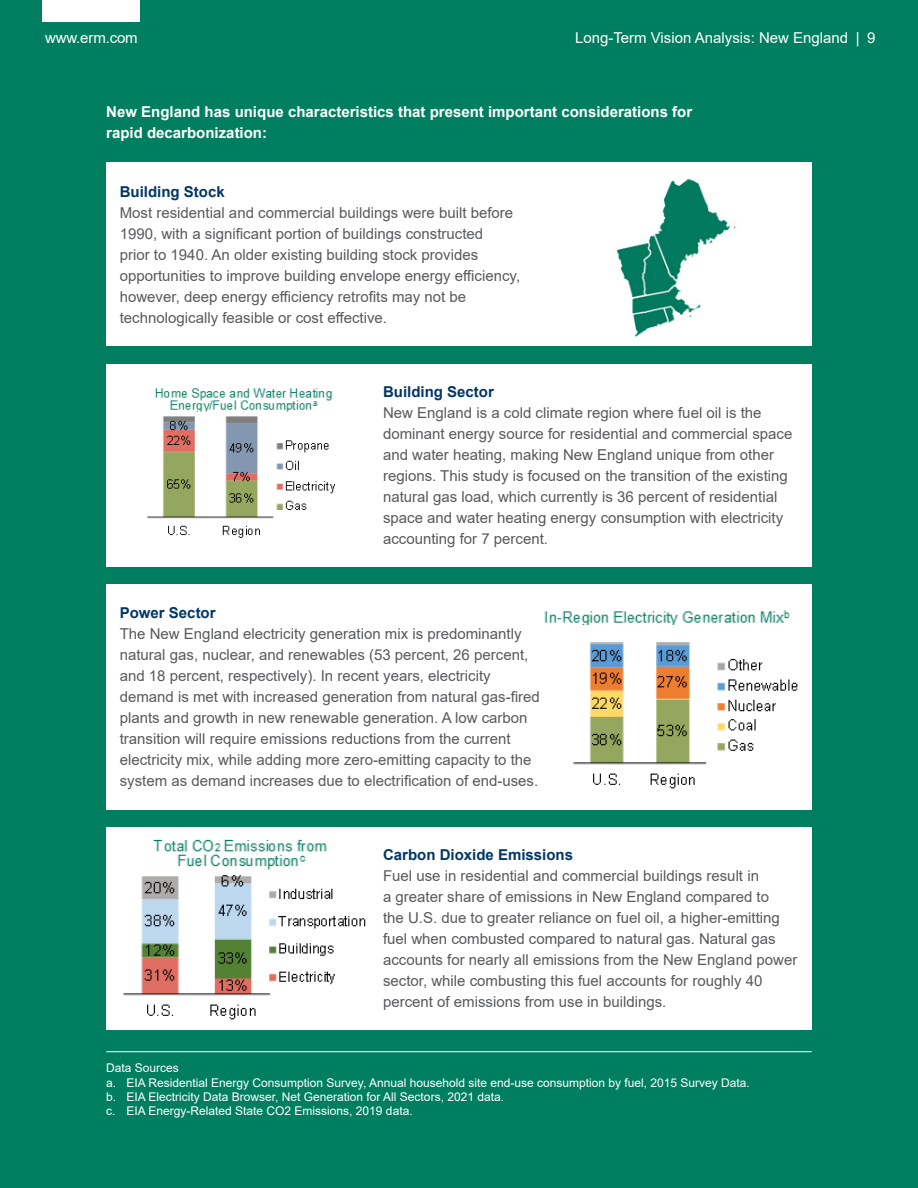
<style>
.page{position:relative;width:918px;height:1188px;background:#007f60}
.page>*{position:absolute;margin:0;border:0;box-sizing:border-box;transform-origin:0 0}
.Text{font:15px/21px "Arial";color:#58595b}
._03-Heading_2{font:700 15px/21px "Arial";color:#fff}
._03-Heading_2-2{font:700 15px "Arial";color:#003667}
.t1{font:15px "Arial";color:#fff}
._00-Strapline{font:12px "Arial";color:#fff}
</style>
<div class="page">
<div style="left:43px;top:0;width:97px;height:21px;background:#fff"></div>
<div style="left:106px;top:163px;width:706px;height:183px;background:#fff"></div>
<div style="left:106px;top:364px;width:706px;height:202px;background:#fff"></div>
<div style="left:106px;top:584px;width:706px;height:226px;background:#fff"></div>
<div style="left:106px;top:827px;width:706px;height:203px;background:#fff"></div>
<hr style="left:106px;top:1051px;width:706px;height:1px;background:#fff">
<img style="left:123px;top:839px;width:243px;height:181px">
<img style="left:544px;top:610px;width:254px;height:179px">
<img style="left:146px;top:388px;width:189px;height:150px">
<img style="left:616px;top:178px;width:120px;height:159px">
<p class="t1" style="left:45px;top:27px;width:94px">www.erm.com</p>
<p class="t1" style="left:575px;top:27px;width:302px">Long-Term Vision Analysis: New England | 9</p>
<h2 class="_03-Heading_2" style="left:106px;top:102px;width:587px">New England has unique characteristics that present important considerations for rapid decarbonization:</h2>
<h2 class="_03-Heading_2-2" style="left:120px;top:181px;width:107px">Building Stock</h2>
<p class="Text" style="left:120px;top:202px;width:402px">Most residential and commercial buildings were built before 1990, with a significant portion of buildings constructed<br>prior to 1940. An older existing building stock provides opportunities to improve building envelope energy efficiency, however, deep energy efficiency retrofits may not be technologically feasible or cost effective.</p>
<h2 class="_03-Heading_2-2" style="left:383px;top:381px;width:112px">Building Sector</h2>
<p class="Text" style="left:383px;top:402px;width:411px">New England is a cold climate region where fuel oil is the dominant energy source for residential and commercial space and water heating, making New England unique from other regions. This study is focused on the transition of the existing natural gas load, which currently is 36 percent of residential space and water heating energy consumption with electricity accounting for 7 percent.</p>
<h2 class="_03-Heading_2-2" style="left:120px;top:602px;width:97px">Power Sector</h2>
<p class="Text" style="left:120px;top:623px;width:422px">The New England electricity generation mix is predominantly natural gas, nuclear, and renewables (53 percent, 26 percent, and 18 percent, respectively). In recent years, electricity demand is met with increased generation from natural gas-fired plants and growth in new renewable generation. A low carbon transition will require emissions reductions from the current electricity mix, while adding more zero-emitting capacity to the system as demand increases due to electrification of end-uses.</p>
<h2 class="_03-Heading_2-2" style="left:383px;top:844px;width:192px">Carbon Dioxide Emissions</h2>
<p class="Text" style="left:383px;top:865px;width:416px">Fuel use in residential and commercial buildings result in<br>a greater share of emissions in New England compared to<br>the U.S. due to greater reliance on fuel oil, a higher-emitting fuel when combusted compared to natural gas. Natural gas accounts for nearly all emissions from the New England power sector, while combusting this fuel accounts for roughly 40 percent of emissions from use in buildings.</p>
<p class="_00-Strapline" style="left:106px;top:1060px;width:74px">Data Sources</p>
<p class="_00-Strapline" style="left:106px;top:1074px;width:645px">a. EIA Residential Energy Consumption Survey, Annual household site end-use consumption by fuel, 2015 Survey Data.</p>
<p class="_00-Strapline" style="left:106px;top:1088px;width:399px">b. EIA Electricity Data Browser, Net Generation for All Sectors, 2021 data.</p>
<p class="_00-Strapline" style="left:106px;top:1103px;width:308px">c. EIA Energy-Related State CO2 Emissions, 2019 data.</p>
</div>
